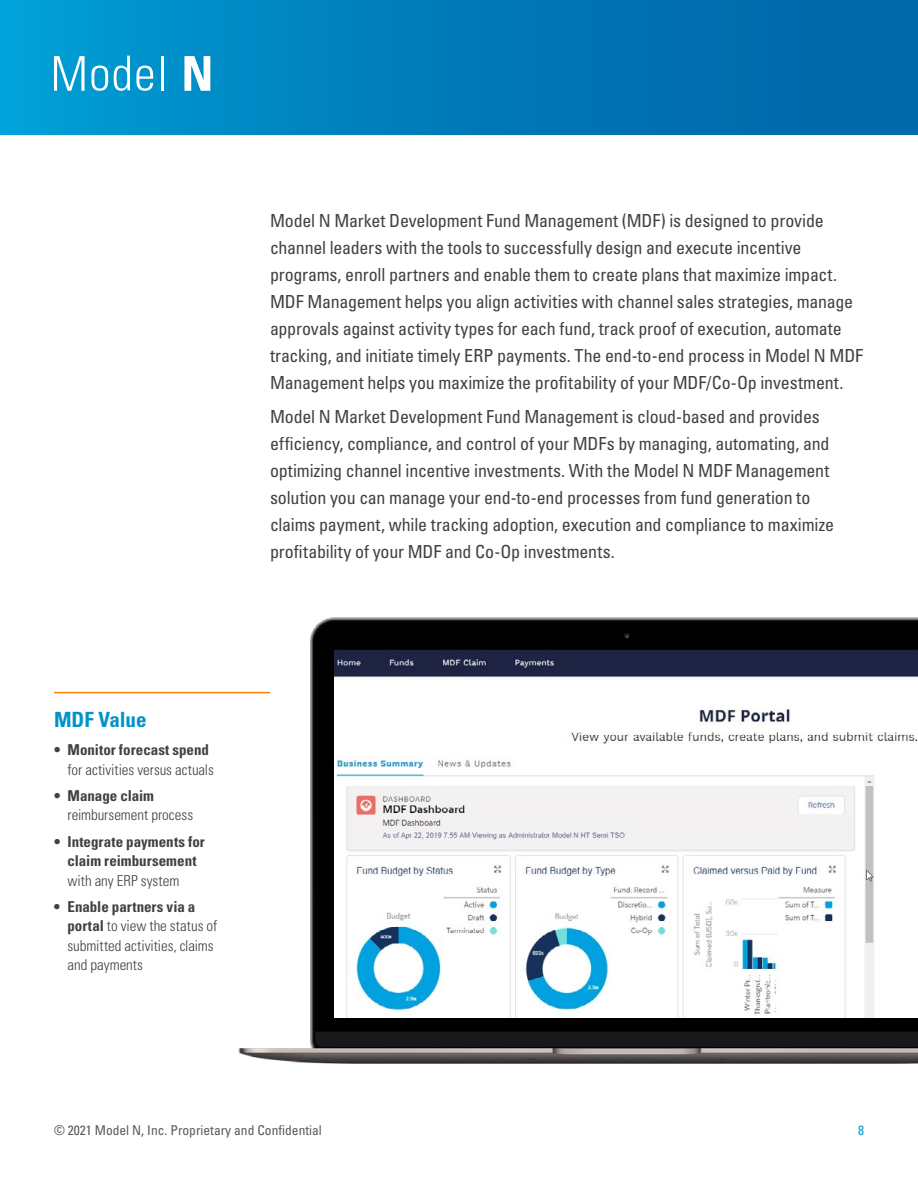
<style>
.page{position:relative;width:918px;height:1188px;background:#fff}
.page>*{position:absolute;margin:0;border:0;box-sizing:border-box;transform-origin:0 0}
.t1{font:700 condensed 21px "Univers LT Std";letter-spacing:-.005em;color:#0093c9}
.t2{font:condensed 18px/27px "Univers LT Std";letter-spacing:-.01em;color:#414042}
.t3{font:300 condensed 15px/19.5px "Univers LT Std";color:#414042}
.t4{font:700 condensed 15px/19.5px "Univers LT Std";color:#414042;text-align:center}
.t5{font:condensed 13.5px "Univers LT Std";color:#58595b}
.t6{font:condensed 13.5px "Univers LT Std";color:#009ccd}
.s1{font-weight:700}
</style>
<div class="page">
<div style="left:0;top:0;width:918px;height:135px;background:linear-gradient(to right,#009bd2,#0061a4)"></div>
<svg style="left:54px;top:56px;width:31px;height:35px"></svg>
<svg style="left:91px;top:66px;width:17px;height:25px"></svg>
<svg style="left:114px;top:56px;width:16px;height:35px"></svg>
<svg style="left:136px;top:66px;width:17px;height:25px"></svg>
<hr style="left:161px;top:56px;width:2px;height:35px;background:#fff">
<svg style="left:184px;top:56px;width:26px;height:35px"></svg>
<hr style="left:54px;top:692px;width:216px;height:1px;background:#ff8300">
<img style="left:233px;top:617px;width:685px;height:447px">
<img style="left:335px;top:650px;width:583px;height:368px">
<p class="t2" style="left:270px;top:207px;width:595px">Model N Market Development Fund Management (MDF) is designed to provide channel leaders with the tools to successfully design and execute incentive programs, enroll partners and enable them to create plans that maximize impact.<br>MDF Management helps you align activities with channel sales strategies, manage approvals against activity types for each fund, track proof of execution, automate tracking, and initiate timely ERP payments. The end-to-end process in Model N MDF Management helps you maximize the profitability of your MDF/Co-Op investment.</p>
<p class="t2" style="left:270px;top:402px;width:566px">Model N Market Development Fund Management is cloud-based and provides efficiency, compliance, and control of your MDFs by managing, automating, and optimizing channel incentive investments. With the Model N MDF Management solution you can manage your end-to-end processes from fund generation to claims payment, while tracking adoption, execution and compliance to maximize profitability of your MDF and Co-Op investments.</p>
<p class="t1" style="left:54px;top:706px;width:94px">MDF Value</p>
<p class="t4" style="left:54px;top:740px;width:157px">• Monitor forecast spend</p>
<p class="t3" style="left:68px;top:760px;width:148px">for activities versus actuals</p>
<p class="t4" style="left:54px;top:786px;width:102px">• Manage claim</p>
<p class="t3" style="left:68px;top:805px;width:127px">reimbursement process</p>
<p class="t4" style="left:54px;top:831px;width:152px">• Integrate payments for claim reimbursement</p>
<p class="t3" style="left:67px;top:871px;width:113px">with any ERP system</p>
<p class="t3" style="left:67px;top:897px;width:151px;text-indent:-14px"><span class="s1">• Enable partners via a portal</span> to view the status of submitted activities, claims and payments</p>
<p class="t5" style="left:54px;top:1122px;width:269px">© 2021 Model N, Inc. Proprietary and Confidential</p>
<p class="t6" style="left:858px;top:1122px;width:7px">8</p>
</div>
